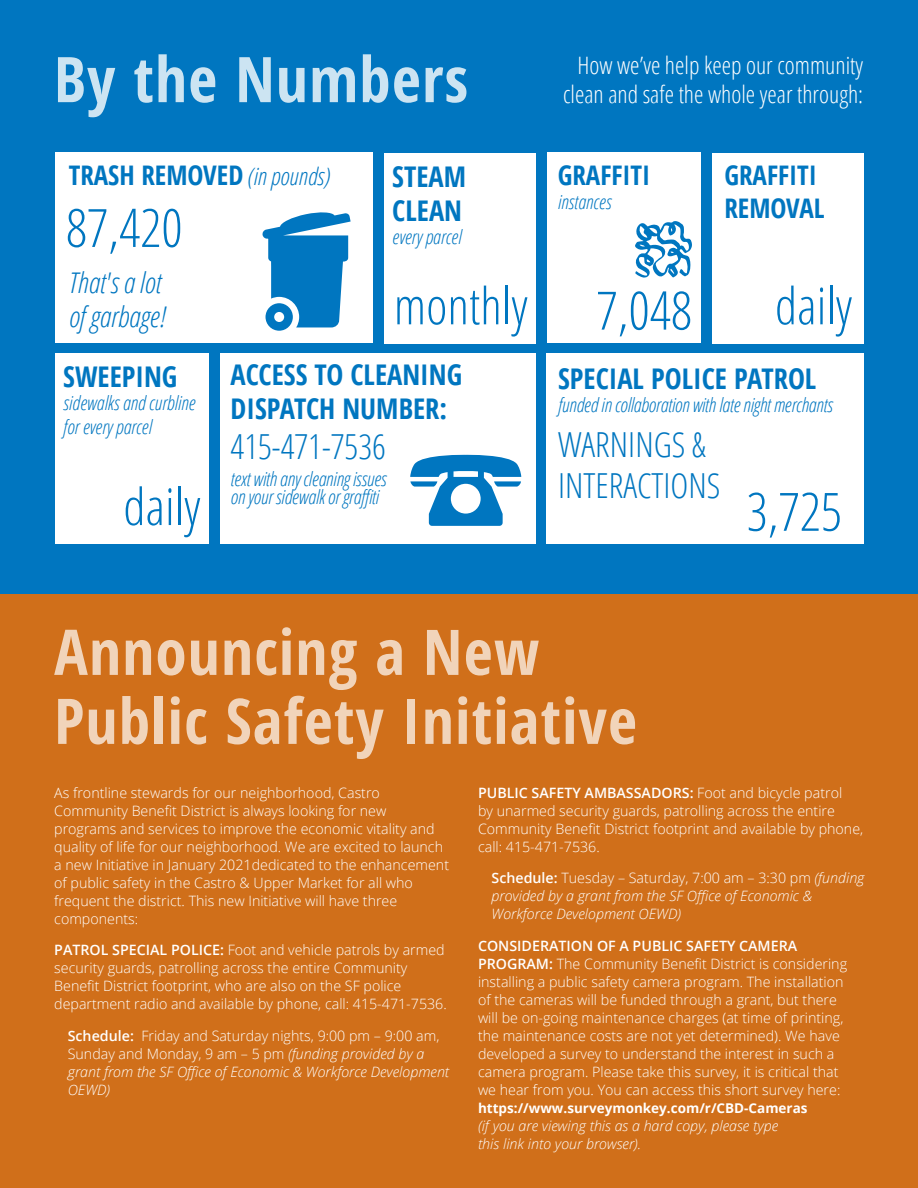
<style>
.page{position:relative;width:918px;height:1188px;background:#fff}
.page>*{position:absolute;margin:0;border:0;box-sizing:border-box;transform-origin:0 0}
.t1{font:700 condensed 63px/69px "Open Sans";letter-spacing:.02em;color:#f1d4ba}
.t2{font:700 condensed 63px "Open Sans";letter-spacing:.02em;color:#cce4f2}
.t3{font:300 condensed 52.95px "Open Sans";color:#0076c0}
.t4{font:300 condensed 51px "Open Sans";color:#0076c0}
.t5{font:300 condensed 34.5px/41.4px "Open Sans";color:#0076c0}
.t6{font:700 condensed 28.5px/34.2px "Open Sans";color:#0076c0}
.t7{font:italic 300 condensed 28.5px/34.2px "Open Sans";color:#0076c0}
.t8{font:700 condensed 27px/32.4px "Open Sans";color:#0076c0}
.t9{font:300 condensed 24px/28.8px "Open Sans";color:#fff;text-align:center}
.t10{font:italic 300 condensed 19.5px/23.4px "Open Sans";letter-spacing:-.01em;color:#0076c0}
.t11{font:300 14.25px/18px "Open Sans";color:#fff}
.t12{font:italic 300 14.25px/18px "Open Sans";color:#fff}
.t13{font:700 13.5px "Open Sans";color:#fff}
.s1{font-weight:300;font-style:italic;font-size:24px}
.s2{font-weight:600}
.s3{font-weight:600;font-style:normal}
.s4{font-style:normal}
</style>
<div class="page">
<div style="left:0;top:0;width:918px;height:594px;background:#0076c0"></div>
<div style="left:0;top:594px;width:918px;height:594px;background:#d06f1a"></div>
<div style="left:546px;top:354px;width:318px;height:190px;background:#fff"></div>
<div style="left:547px;top:153px;width:153px;height:190px;background:#fff"></div>
<div style="left:220px;top:354px;width:315px;height:190px;background:#fff"></div>
<div style="left:55px;top:153px;width:318px;height:190px;background:#fff"></div>
<div style="left:384px;top:153px;width:151px;height:190px;background:#fff"></div>
<div style="left:55px;top:354px;width:154px;height:190px;background:#fff"></div>
<div style="left:712px;top:153px;width:151px;height:190px;background:#fff"></div>
<svg style="left:262px;top:212px;width:89px;height:119px"></svg>
<svg style="left:635px;top:221px;width:57px;height:57px"></svg>
<svg style="left:410px;top:454px;width:111px;height:72px"></svg>
<h1 class="t2" style="left:54px;top:35px;width:416px">By the Numbers</h1>
<h3 class="t8" style="left:69px;top:159px;width:263px">TRASH REMOVED <span class="s1">(in pounds)</span></h3>
<h2 class="t3" style="left:66px;top:192px;width:118px">87,420</h2>
<h3 class="t6" style="left:392px;top:158px;width:75px">STEAM<br>CLEAN</h3>
<h3 class="t10" style="left:392px;top:225px;width:71px">every parcel</h3>
<h3 class="t9" style="left:563px;top:50px;width:302px">How we’ve help keep our community clean and safe the whole year through:</h3>
<h3 class="t8" style="left:558px;top:159px;width:94px">GRAFFITI</h3>
<h3 class="t10" style="left:558px;top:189px;width:55px">instances</h3>
<h3 class="t8" style="left:724px;top:159px;width:102px">GRAFFITI<br>REMOVAL</h3>
<h3 class="t7" style="left:69px;top:265px;width:99px">That's a lot of garbage!</h3>
<h3 class="t6" style="left:63px;top:359px;width:116px">SWEEPING</h3>
<h3 class="t10" style="left:63px;top:391px;width:134px">sidewalks and curbline for every parcel</h3>
<h3 class="t4" style="left:123px;top:472px;width:79px">daily</h3>
<h3 class="t4" style="left:394px;top:271px;width:135px">monthly</h3>
<h2 class="t3" style="left:597px;top:274px;width:97px">7,048</h2>
<h3 class="t4" style="left:775px;top:271px;width:79px">daily</h3>
<h3 class="t6" style="left:231px;top:357px;width:233px">ACCESS TO CLEANING<br>DISPATCH NUMBER:</h3>
<h3 class="t5" style="left:231px;top:425px;width:157px">415-471-7536</h3>
<h3 class="t10" style="left:231px;top:470px;width:157px;line-height:18px">text with any cleaning issues on your sidewalk or graffiti</h3>
<h3 class="t6" style="left:558px;top:360px;width:260px">SPECIAL POLICE PATROL</h3>
<h3 class="t10" style="left:558px;top:393px;width:276px">funded in collaboration with late night merchants</h3>
<h3 class="t5" style="left:558px;top:422px;width:164px">WARNINGS &amp;<br>INTERACTIONS</h3>
<h2 class="t3" style="left:747px;top:476px;width:97px">3,725</h2>
<h1 class="t1" style="left:54px;top:616px;width:584px">Announcing a New<br>Public Safety Initiative</h1>
<p class="t11" style="left:54px;top:783px;width:396px">As frontline stewards for our neighborhood, Castro Community Benefit District is always looking for new programs and services to improve the economic vitality and quality of life for our neighborhood. We are excited to launch a new Initiative in January 2021dedicated to the enhancement of public safety in the Castro &amp; Upper Market for all who frequent the district. This new Initiative will have three components:</p>
<p class="t11" style="left:54px;top:941px;width:394px"><span class="s2">PATROL SPECIAL POLICE:</span> Foot and vehicle patrols by armed security guards, patrolling across the entire Community Benefit District footprint, who are also on the SF police department radio and available by phone, call: 415-471-7536.</p>
<p class="t12" style="left:68px;top:1026px;width:383px"><span class="s3">Schedule:</span> <span class="s4">Friday and Saturday nights, 9:00 pm – 9:00 am, Sunday and Monday, 9 am – 5 pm</span> (funding provided by a grant from the SF Office of Economic &amp; Workforce Development OEWD)</p>
<p class="t11" style="left:478px;top:783px;width:387px"><span class="s2">PUBLIC SAFETY AMBASSADORS:</span> Foot and bicycle patrol<br>by unarmed security guards, patrolling across the entire Community Benefit District footprint and available by phone, call: 415-471-7536.</p>
<p class="t12" style="left:492px;top:869px;width:375px"><span class="s3">Schedule:</span> <span class="s4">Tuesday – Saturday, 7:00 am – 3:30 pm</span> (funding provided by a grant from the SF Office of Economic &amp;<br>Workforce Development OEWD)</p>
<p class="t11" style="left:478px;top:936px;width:371px"><span class="s2">CONSIDERATION OF A PUBLIC SAFETY CAMERA PROGRAM:</span> The Community Benefit District is considering installing a public safety camera program. The installation of the cameras will be funded through a grant, but there will be on-going maintenance charges (at time of printing, the maintenance costs are not yet determined). We have developed a survey to understand the interest in such a camera program. Please take this survey, it is critical that we hear from you. You can access this short survey here:</p>
<p class="t13" style="left:478px;top:1098px;width:331px">https://www.surveymonkey.com/r/CBD-Cameras</p>
<p class="t12" style="left:478px;top:1116px;width:302px">(if you are viewing this as a hard copy, please type this link into your browser).</p>
</div>
